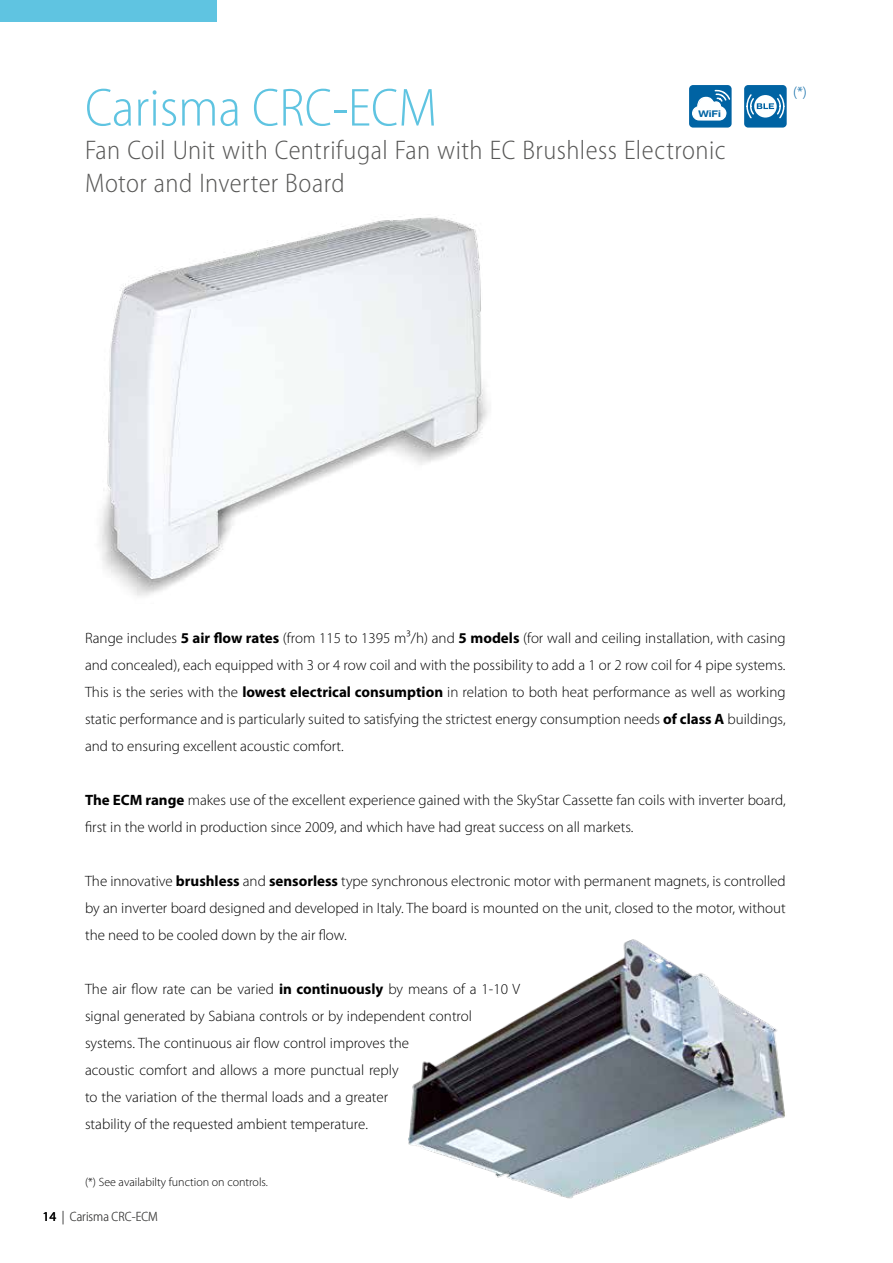
<style>
.page{position:relative;width:893px;height:1263px;background:#fff}
.page>*{position:absolute;margin:0;border:0;box-sizing:border-box;transform-origin:0 0}
.t1{font:300 semi-condensed 54px "Myriad Pro";color:#5fc4e1}
.t2{font:300 semi-condensed 27px/33px "Myriad Pro";letter-spacing:.015em;color:#575756}
.t3{font:300 15px/27px "Myriad Pro";color:#000;text-align:justify}
.t4{font:300 15px "Myriad Pro";color:#0063a3}
.t5{font:300 semi-condensed 13.5px "Myriad Pro";color:#575756}
.t6{font:300 12px "Myriad Pro";color:#000}
.t7{font:700 9.45px "Pragmatica Ext";color:#0063a3}
.s1{font-weight:700}
.s2{font-weight:400;font-stretch:normal;color:#000}
</style>
<div class="page">
<img style="left:100px;top:216px;width:388px;height:380px">
<img style="left:408px;top:939px;width:377px;height:260px">
<div style="left:744px;top:85px;width:43px;height:43px;background:#0063a3;border-radius:4px"></div>
<svg style="left:746px;top:94px;width:39px;height:25px"></svg>
<div style="left:689px;top:85px;width:43px;height:43px;background:#0063a3;border-radius:4px"></div>
<svg style="left:692px;top:89px;width:39px;height:32px"></svg>
<div style="left:0;top:0;width:217px;height:21px;background:#5fc4e1"></div>
<h1 class="t1" style="left:85px;top:75px;width:353px">Carisma CRC-ECM</h1>
<h2 class="t2" style="left:85px;top:133px;width:642px">Fan Coil Unit with Centrifugal Fan with EC Brushless Electronic<br>Motor and Inverter Board</h2>
<p class="t7" style="left:698px;top:107px;width:24px">WiFi</p>
<p class="t4" style="left:793px;top:83px;width:15px">(*)</p>
<p class="t3" style="left:85px;top:624px;width:702px">Range includes <span class="s1">5 air flow rates</span> (from 115 to 1395 m3/h) and <span class="s1">5 models</span> (for wall and ceiling installation, with casing and concealed), each equipped with 3 or 4 row coil and with the possibility to add a 1 or 2 row coil for 4 pipe systems.<br>This is the series with the <span class="s1">lowest electrical consumption</span> in relation to both heat performance as well as working static performance and is particularly suited to satisfying the strictest energy consumption needs <span class="s1">of class A</span> buildings, and to ensuring excellent acoustic comfort.</p>
<p class="t3" style="left:85px;top:786px;width:702px"><span class="s1">The ECM range</span> makes use of the excellent experience gained with the SkyStar Cassette fan coils with inverter board, first in the world in production since 2009, and which have had great success on all markets.</p>
<p class="t3" style="left:85px;top:867px;width:702px">The innovative <span class="s1">brushless</span> and <span class="s1">sensorless</span> type synchronous electronic motor with permanent magnets, is controlled by an inverter board designed and developed in Italy. The board is mounted on the unit, closed to the motor, without the need to be cooled down by the air flow.</p>
<p class="t3" style="left:85px;top:975px;width:437px;text-align:left">The air flow rate can be varied <span class="s1">in continuously</span> by means of a 1-10 V signal generated by Sabiana controls or by independent control systems. The continuous air flow control improves the<br>acoustic comfort and allows a more punctual reply<br>to the variation of the thermal loads and a greater<br>stability of the requested ambient temperature.</p>
<p class="t6" style="left:85px;top:1174px;width:184px">(*) See availabilty function on controls.</p>
<p class="t5" style="left:43px;top:1208px;width:117px"><span class="s2">14</span> | Carisma CRC-ECM</p>
</div>
